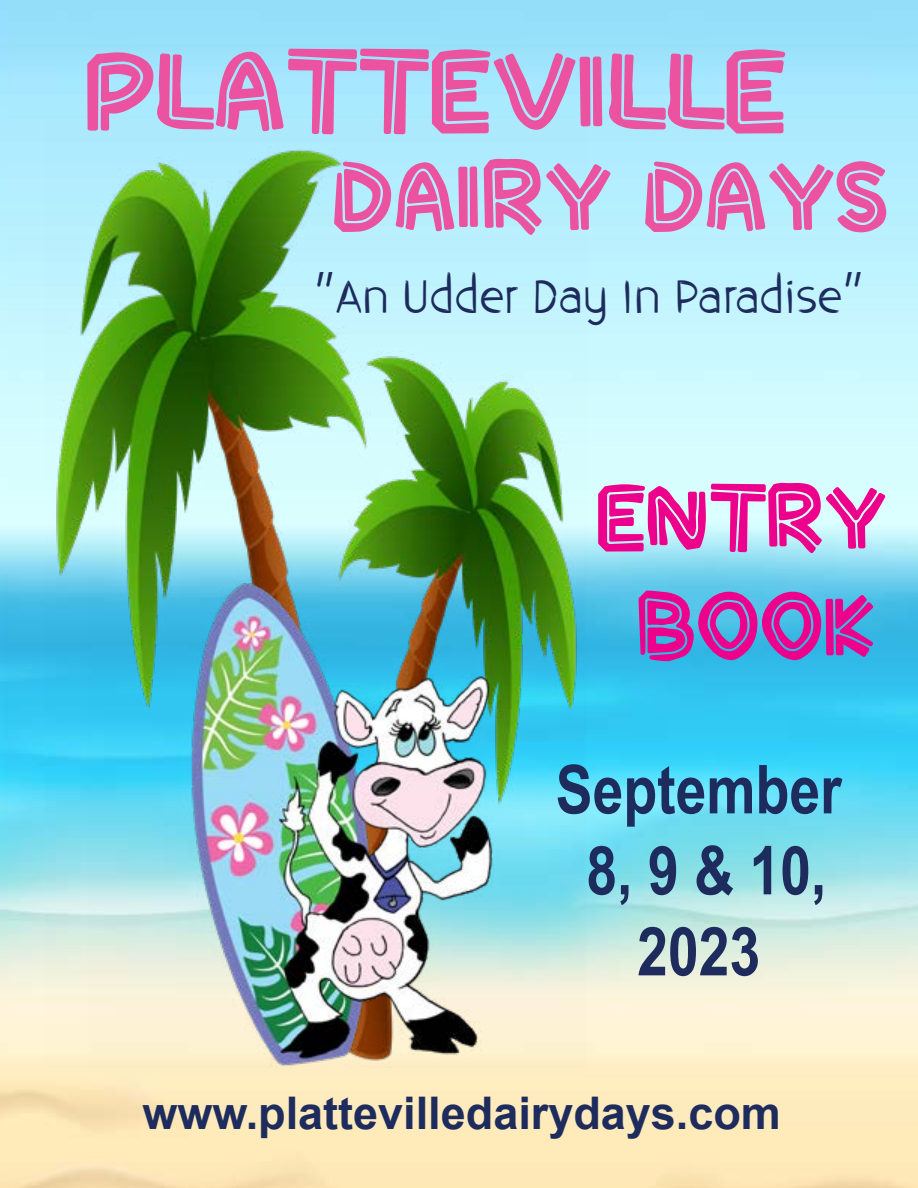
<style>
.page{position:relative;width:918px;height:1188px;background:#fff}
.page>*{position:absolute;margin:0;border:0;box-sizing:border-box;transform-origin:0 0}
.t1{font:112.5px "Super Tiki";color:#eb529f}
.t2{font:97.5px "Super Tiki";color:#eb529f}
.t3{font:90px/108px "Super Tiki";color:#ec008c;text-align:center}
.t4{font:700 67.5px/81px "Arial Narrow";color:#1e2b5d;text-align:center}
.t5{font:46.5px "Aloha DEMO";letter-spacing:.05em;color:#1e2b5d}
.t6{font:700 45px "Arial";color:#1e2b5d}
</style>
<div class="page">
<img style="left:0;top:0;width:918px;height:1188px">
<img style="left:46px;top:122px;width:540px;height:945px">
<img style="left:87px;top:576px;width:498px;height:498px">
<h1 class="t1" style="left:87px;top:35px;width:703px">PLATTEVILLE</h1>
<h2 class="t2" style="left:334px;top:148px;width:558px">DAIRY DAYS</h2>
<p class="t5" style="left:316px;top:261px;width:546px">"“An Udder Day In Paradise"</p>
<h3 class="t3" style="left:598px;top:460px;width:291px">ENTRY<br>BOOK</h3>
<h3 class="t4" style="left:556px;top:746px;width:288px">September<br>8, 9 &amp; 10,<br>2023</h3>
<p class="t6" style="left:142px;top:1082px;width:640px">www.plattevilledairydays.com</p>
</div>
